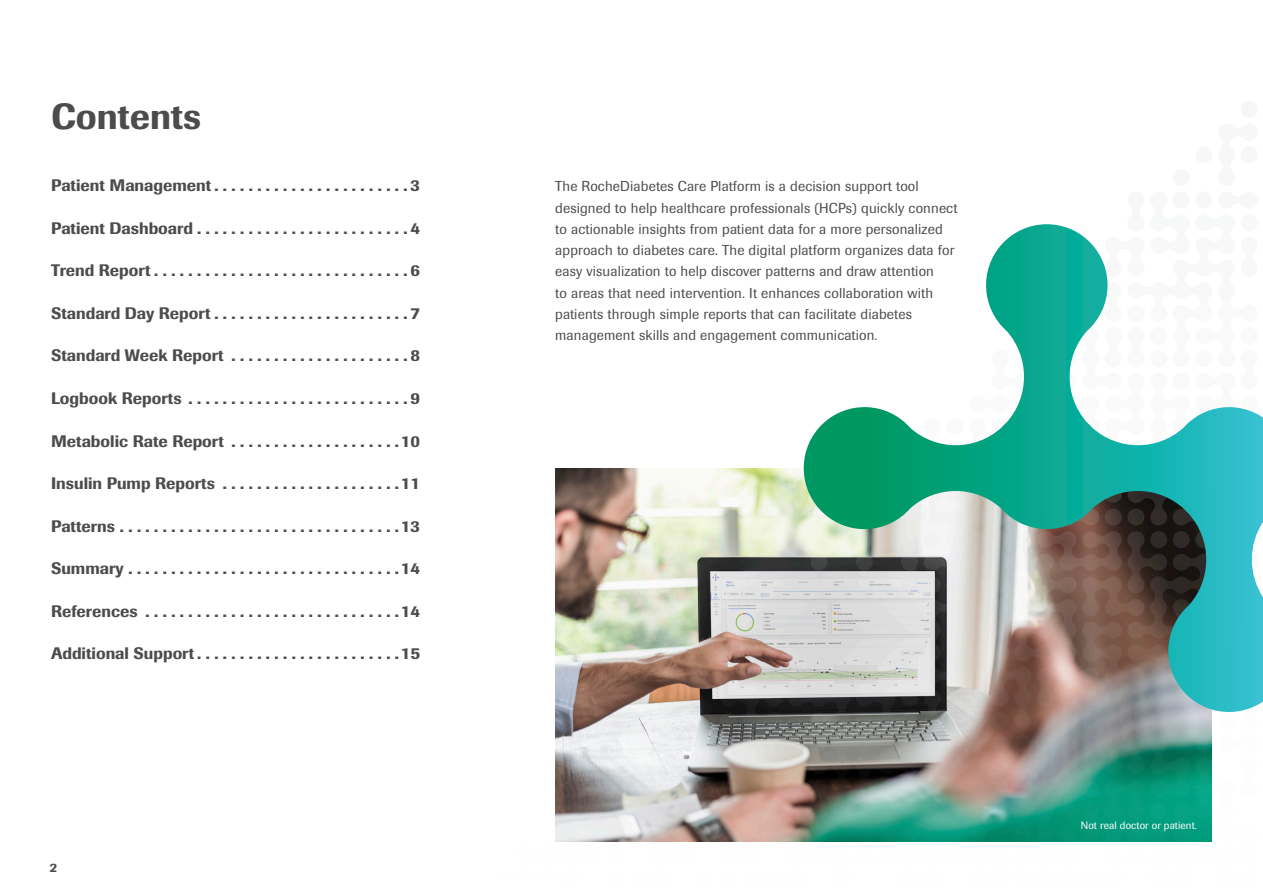
<style>
.page{position:relative;width:1263px;height:893px;background:#fff}
.page>*{position:absolute;margin:0;border:0;box-sizing:border-box;transform-origin:0 0}
.Article_Headline_NO{font:500 36px "Imago Pro";color:#4b4c4d}
.t1{font:500 16.5px "Imago Pro";color:#4b4c4d}
.Main_Copy{font:14.25px/21.3px "Imago Pro";letter-spacing:.01em;color:#4b4c4d}
.t2{font:500 12.75px "Imago Pro";color:#4b4c4d}
.Main_Copy-2{font:10.5px "Imago Pro";letter-spacing:.01em;color:#fff}
</style>
<div class="page">
<img style="left:555px;top:468px;width:657px;height:374px">
<svg style="left:797px;top:224px;width:466px;height:493px"></svg>
<p class="Article_Headline_NO" style="left:51px;top:93px;width:152px">Contents</p>
<p class="t1" style="left:51px;top:175px;width:371px">Patient Management . . . . . . . . . . . . . . . . . . . . . . 3</p>
<p class="t1" style="left:51px;top:217px;width:371px">Patient Dashboard . . . . . . . . . . . . . . . . . . . . . . . . 4</p>
<p class="t1" style="left:51px;top:260px;width:371px">Trend Report . . . . . . . . . . . . . . . . . . . . . . . . . . . . . 6</p>
<p class="t1" style="left:51px;top:302px;width:371px">Standard Day Report . . . . . . . . . . . . . . . . . . . . . . 7</p>
<p class="t1" style="left:51px;top:345px;width:371px">Standard Week Report . . . . . . . . . . . . . . . . . . . . 8</p>
<p class="t1" style="left:51px;top:387px;width:371px">Logbook Reports . . . . . . . . . . . . . . . . . . . . . . . . . 9</p>
<p class="t1" style="left:51px;top:430px;width:371px">Metabolic Rate Report . . . . . . . . . . . . . . . . . . . 10</p>
<p class="t1" style="left:51px;top:473px;width:371px">Insulin Pump Reports . . . . . . . . . . . . . . . . . . . . 11</p>
<p class="t1" style="left:51px;top:515px;width:371px">Patterns . . . . . . . . . . . . . . . . . . . . . . . . . . . . . . . . 13</p>
<p class="t1" style="left:51px;top:558px;width:371px">Summary . . . . . . . . . . . . . . . . . . . . . . . . . . . . . . . 14</p>
<p class="t1" style="left:51px;top:600px;width:371px">References . . . . . . . . . . . . . . . . . . . . . . . . . . . . . 14</p>
<p class="t1" style="left:51px;top:643px;width:371px">Additional Support . . . . . . . . . . . . . . . . . . . . . . . 15</p>
<p class="t2" style="left:50px;top:859px;width:9px">2</p>
<p class="Main_Copy" style="left:555px;top:176px;width:404px">The RocheDiabetes Care Platform is a decision support tool designed to help healthcare professionals (HCPs) quickly connect to actionable insights from patient data for a more personalized approach to diabetes care. The digital platform organizes data for easy visualization to help discover patterns and draw attention<br>to areas that need intervention. It enhances collaboration with patients through simple reports that can facilitate diabetes management skills and engagement communication.</p>
<p class="Main_Copy-2" style="left:1081px;top:819px;width:118px">Not real doctor or patient.</p>
</div>
